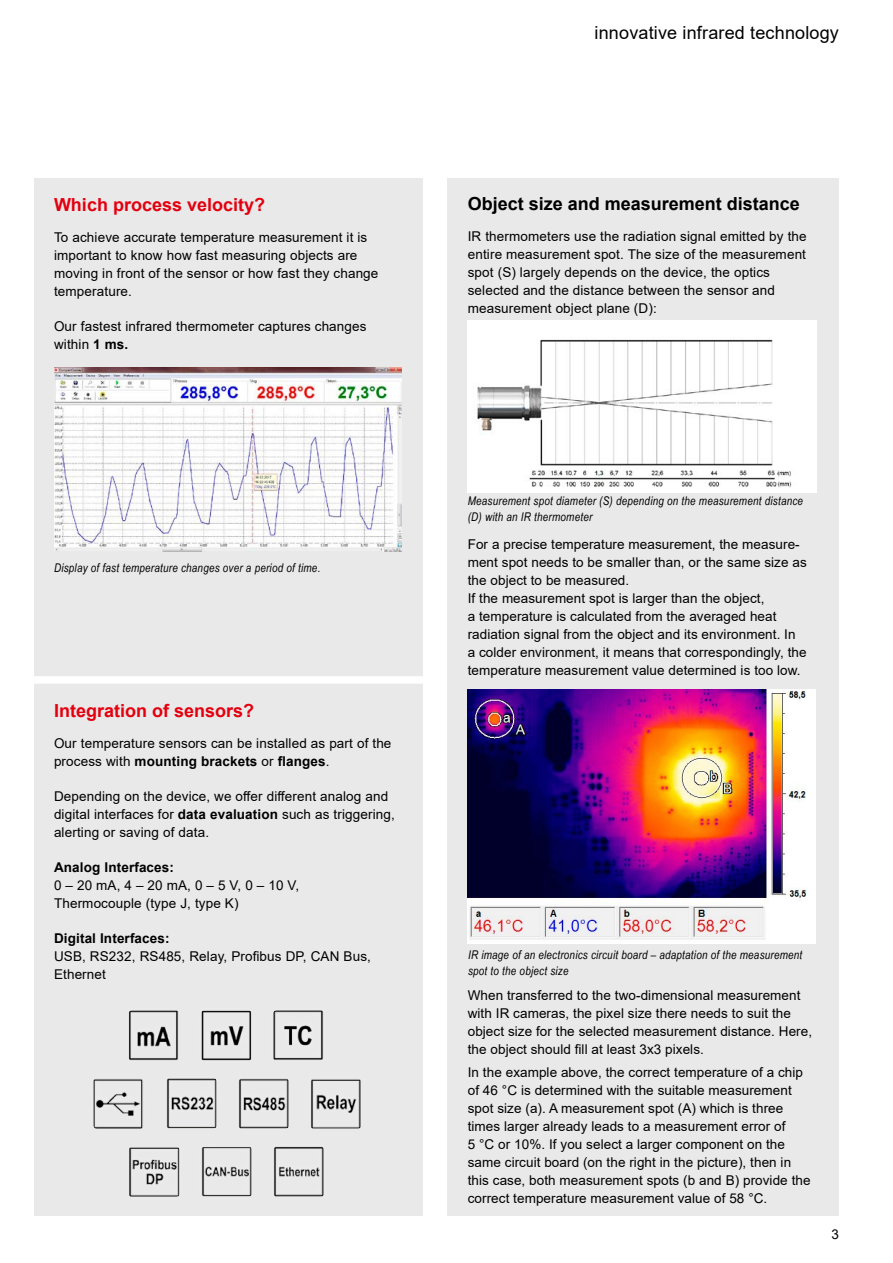
<style>
.page{position:relative;width:893px;height:1263px;background:#fff}
.page>*{position:absolute;margin:0;border:0;box-sizing:border-box;transform-origin:0 0}
.t1{font:700 18px "Arial";color:#e3000f}
.t2{font:700 18px "Arial";color:#000}
.t3{font:18px "Arial";letter-spacing:.01em;color:#000}
.t4{font:13.5px/18px "Arial";letter-spacing:.005em;color:#000}
.t5{font:700 13.5px "Arial";letter-spacing:.01em;color:#000}
.t6{font:italic 12px/15.8px "Arial Narrow";letter-spacing:.02em;color:#000}
.s1{font-weight:700}
</style>
<div class="page">
<div style="left:34px;top:179px;width:388px;height:1037px;background:#e9e9e9"></div>
<div style="left:34px;top:676px;width:397px;height:8px;background:#fff"></div>
<img style="left:54px;top:368px;width:348px;height:183px">
<img style="left:129px;top:1010px;width:49px;height:51px">
<img style="left:201px;top:1010px;width:51px;height:51px">
<img style="left:273px;top:1010px;width:50px;height:50px">
<img style="left:94px;top:1079px;width:49px;height:50px">
<img style="left:166px;top:1078px;width:51px;height:51px">
<img style="left:239px;top:1078px;width:50px;height:51px">
<img style="left:311px;top:1079px;width:50px;height:50px">
<img style="left:129px;top:1147px;width:50px;height:50px">
<img style="left:201px;top:1147px;width:51px;height:50px">
<img style="left:274px;top:1147px;width:50px;height:50px">
<div style="left:448px;top:179px;width:391px;height:1037px;background:#e9e9e9"></div>
<img style="left:468px;top:690px;width:347px;height:254px">
<img style="left:468px;top:321px;width:348px;height:172px">
<h1 class="t1" style="left:54px;top:192px;width:213px">Which process velocity?</h1>
<p class="t4" style="left:54px;top:228px;width:326px">To achieve accurate temperature measurement it is important to know how fast measuring objects are moving in front of the sensor or how fast they change temperature.</p>
<p class="t4" style="left:54px;top:317px;width:314px">Our fastest infrared thermometer captures changes within <span class="s1">1 ms.</span></p>
<p class="t6" style="left:54px;top:560px;width:268px">Display of fast temperature changes over a period of time.</p>
<h1 class="t1" style="left:54px;top:698px;width:202px">Integration of sensors?</h1>
<p class="t4" style="left:54px;top:734px;width:339px">Our temperature sensors can be installed as part of the process with <span class="s1">mounting brackets</span> or <span class="s1">flanges</span>.</p>
<p class="t4" style="left:54px;top:787px;width:342px">Depending on the device, we offer different analog and digital interfaces for <span class="s1">data evaluation</span> such as triggering, alerting or saving of data.</p>
<p class="t5" style="left:54px;top:858px;width:122px">Analog Interfaces:</p>
<p class="t4" style="left:54px;top:876px;width:247px">0 – 20 mA, 4 – 20 mA, 0 – 5 V, 0 – 10 V,<br>Thermocouple (type J, type K)</p>
<p class="t5" style="left:54px;top:929px;width:117px">Digital Interfaces:</p>
<p class="t4" style="left:54px;top:947px;width:318px">USB, RS232, RS485, Relay, Profibus DP, CAN Bus,<br>Ethernet</p>
<h1 class="t3" style="left:595px;top:20px;width:246px">innovative infrared technology</h1>
<h1 class="t2" style="left:468px;top:191px;width:334px">Object size and measurement distance</h1>
<p class="t4" style="left:468px;top:227px;width:340px">IR thermometers use the radiation signal emitted by the entire measurement spot. The size of the measurement spot (S) largely depends on the device, the optics selected and the distance between the sensor and measurement object plane (D):</p>
<p class="t6" style="left:468px;top:492px;width:337px">Measurement spot diameter (S) depending on the measurement distance (D) with an IR thermometer</p>
<p class="t4" style="left:468px;top:535px;width:341px">For a precise temperature measurement, the measure&shy;ment spot needs to be smaller than, or the same size as the object to be measured.<br>If the measurement spot is larger than the object,<br>a temperature is calculated from the averaged heat radiation signal from the object and its environment. In<br>a colder environment, it means that correspondingly, the temperature measurement value determined is too low.</p>
<p class="t6" style="left:468px;top:947px;width:336px">IR image of an electronics circuit board – adaptation of the measurement spot to the object size</p>
<p class="t4" style="left:468px;top:986px;width:346px">When transferred to the two-dimensional measurement with IR cameras, the pixel size there needs to suit the object size for the selected measurement distance. Here, the object should fill at least 3x3 pixels.</p>
<p class="t4" style="left:468px;top:1063px;width:344px">In the example above, the correct temperature of a chip of 46 °C is determined with the suitable measurement spot size (a). A measurement spot (A) which is three times larger already leads to a measurement error of<br>5 °C or 10%. If you select a larger component on the same circuit board (on the right in the picture), then in this case, both measurement spots (b and B) provide the correct temperature measurement value of 58 °C.</p>
<p class="t4" style="left:831px;top:1225px;width:9px">3</p>
</div>
